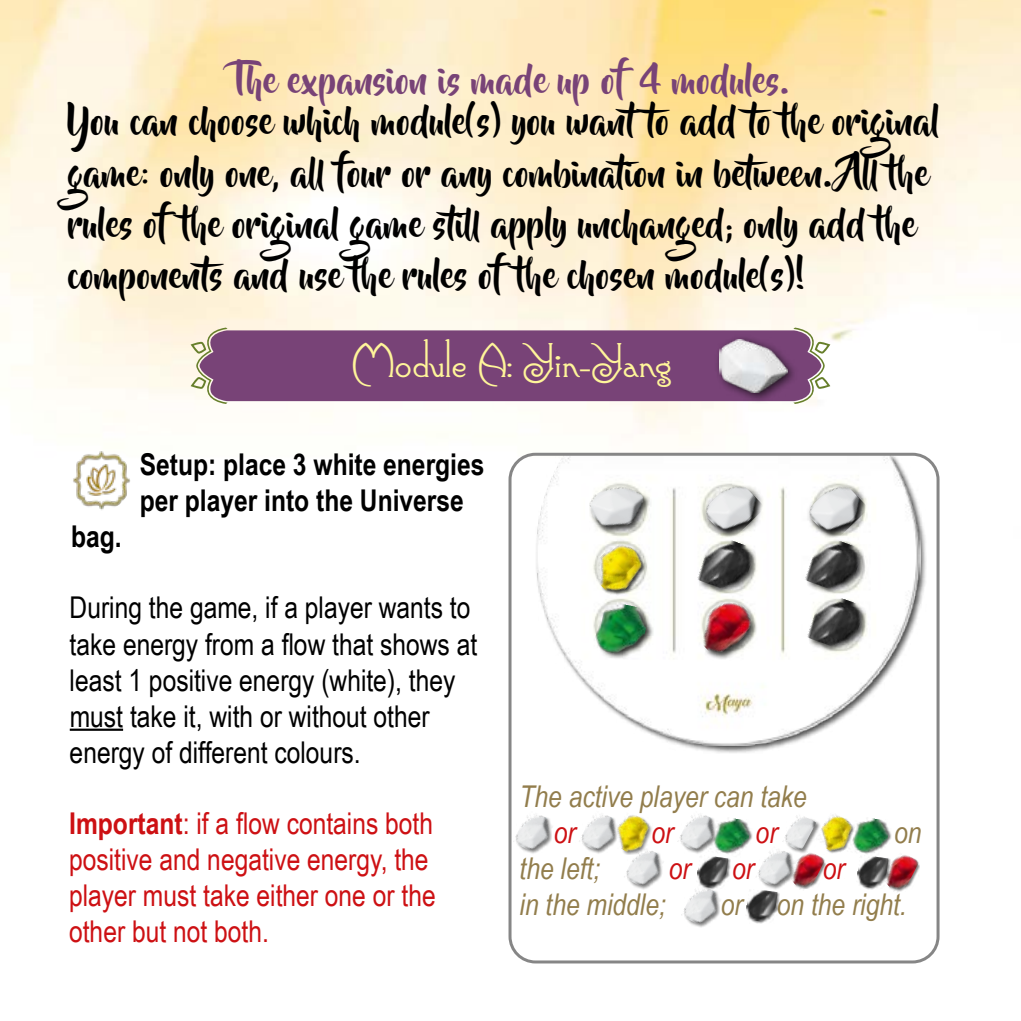
<style>
.page{position:relative;width:1021px;height:1021px;background:#fff}
.page>*{position:absolute;margin:0;border:0;box-sizing:border-box;transform-origin:0 0}
.t1{font:36px/51px "Beyond The Mountains";color:#000}
.t2{font:36px "Beyond The Mountains";color:#784377}
.t3{font:36px "Connie";color:#fff59a}
.t4{font:30px/36px "Arial Narrow";color:#000}
.t5{font:30px/36px "Arial Narrow";color:#cd1013}
.t6{font:italic 30px "Arial Narrow";color:#927d4c}
.t7{font:700 30px/36px "Arial Narrow";color:#000}
.t8{font:italic 30px "Arial Narrow";color:#cd1013}
.s1{font-weight:700}
</style>
<div class="page">
<img style="left:0;top:0;width:1020px;height:964px">
<div style="left:535px;top:453px;width:391px;height:301px;background:#000;opacity:.75"></div>
<img style="left:537px;top:457px;width:383px;height:288px">
<svg style="left:793px;top:327px;width:37px;height:77px"></svg>
<svg style="left:191px;top:327px;width:36px;height:77px"></svg>
<div style="left:199px;top:330px;width:622px;height:71px;background:#784377"></div>
<div style="left:508px;top:453px;width:431px;height:510px;border:3px solid #868686;border-radius:26px"></div>
<hr style="left:70px;top:728px;width:53px;height:2px;background:#000">
<img style="left:69px;top:448px;width:62px;height:63px;border-radius:31px">
<div style="left:713px;top:333px;width:86px;height:71px;background:#000;opacity:.75"></div>
<img style="left:719px;top:339px;width:68px;height:53px">
<div style="left:589px;top:487px;width:62px;height:47px;background:#000;opacity:.75"></div>
<img style="left:587px;top:479px;width:61px;height:54px">
<img style="left:701px;top:477px;width:63px;height:63px">
<img style="left:805px;top:478px;width:62px;height:63px">
<img style="left:696px;top:533px;width:60px;height:56px">
<div style="left:804px;top:542px;width:61px;height:53px;background:#000;opacity:.75"></div>
<img style="left:804px;top:534px;width:59px;height:61px">
<img style="left:806px;top:591px;width:60px;height:61px">
<div style="left:697px;top:857px;width:33px;height:32px;background:#000;opacity:.5"></div>
<img style="left:695px;top:855px;width:33px;height:34px">
<img style="left:855px;top:859px;width:24px;height:30px">
<div style="left:746px;top:891px;width:33px;height:32px;background:#000;opacity:.5"></div>
<img style="left:744px;top:888px;width:33px;height:35px">
<img style="left:782px;top:812px;width:32px;height:37px">
<img style="left:755px;top:844px;width:43px;height:46px">
<img style="left:623px;top:844px;width:43px;height:46px">
<img style="left:680px;top:882px;width:43px;height:46px">
<img style="left:677px;top:809px;width:43px;height:46px">
<img style="left:578px;top:809px;width:43px;height:46px">
<img style="left:512px;top:809px;width:43px;height:46px">
<img style="left:585px;top:537px;width:65px;height:127px">
<img style="left:609px;top:810px;width:44px;height:46px">
<img style="left:814px;top:811px;width:42px;height:44px">
<img style="left:687px;top:589px;width:73px;height:71px">
<img style="left:785px;top:849px;width:40px;height:42px">
<img style="left:879px;top:851px;width:40px;height:42px">
<div style="left:596px;top:604px;width:58px;height:55px;background:#000;opacity:.75"></div>
<img style="left:846px;top:814px;width:45px;height:45px">
<div style="left:715px;top:819px;width:38px;height:36px;background:#fff"></div>
<img style="left:707px;top:814px;width:45px;height:45px">
<p class="t2" style="left:234px;top:61px;width:557px">The expansion is made up of 4 modules.</p>
<p class="t1" style="left:68px;top:97px;width:872px">You can choose which module(s) you wantto add to the original game: only one, all four or any combination in between. All the rules of the original game still apply unchanged; only add the components and use the rules of the chosen module(s)!</p>
<p class="t3" style="left:350px;top:333px;width:323px">Module A: Yin-Yang</p>
<p class="t7" style="left:71px;top:516px;width:52px">bag.</p>
<p class="t7" style="left:140px;top:444px;width:346px">Setup: place 3 white energies per player into the Universe</p>
<p class="t4" style="left:70px;top:588px;width:409px">During the game, if a player wants to take energy from a flow that shows at least 1 positive energy (white), they must take it, with or without other energy of different colours.</p>
<p class="t5" style="left:69px;top:804px;width:368px"><span class="s1">Important</span>: if a flow contains both positive and negative energy, the player must take either one or the other but not both.</p>
<p class="t6" style="left:519px;top:775px;width:289px">The active player can take</p>
<p class="t8" style="left:554px;top:811px;width:23px">or</p>
<p class="t8" style="left:651px;top:811px;width:23px">or</p>
<p class="t8" style="left:755px;top:811px;width:23px">or</p>
<p class="t6" style="left:894px;top:811px;width:29px">on</p>
<p class="t6" style="left:519px;top:847px;width:82px">the left;</p>
<p class="t8" style="left:669px;top:847px;width:23px">or</p>
<p class="t8" style="left:732px;top:847px;width:23px">or</p>
<p class="t8" style="left:822px;top:847px;width:23px">or</p>
<p class="t6" style="left:519px;top:883px;width:148px">in the middle;</p>
<p class="t6" style="left:720px;top:883px;width:188px">or on the right.</p>
</div>
